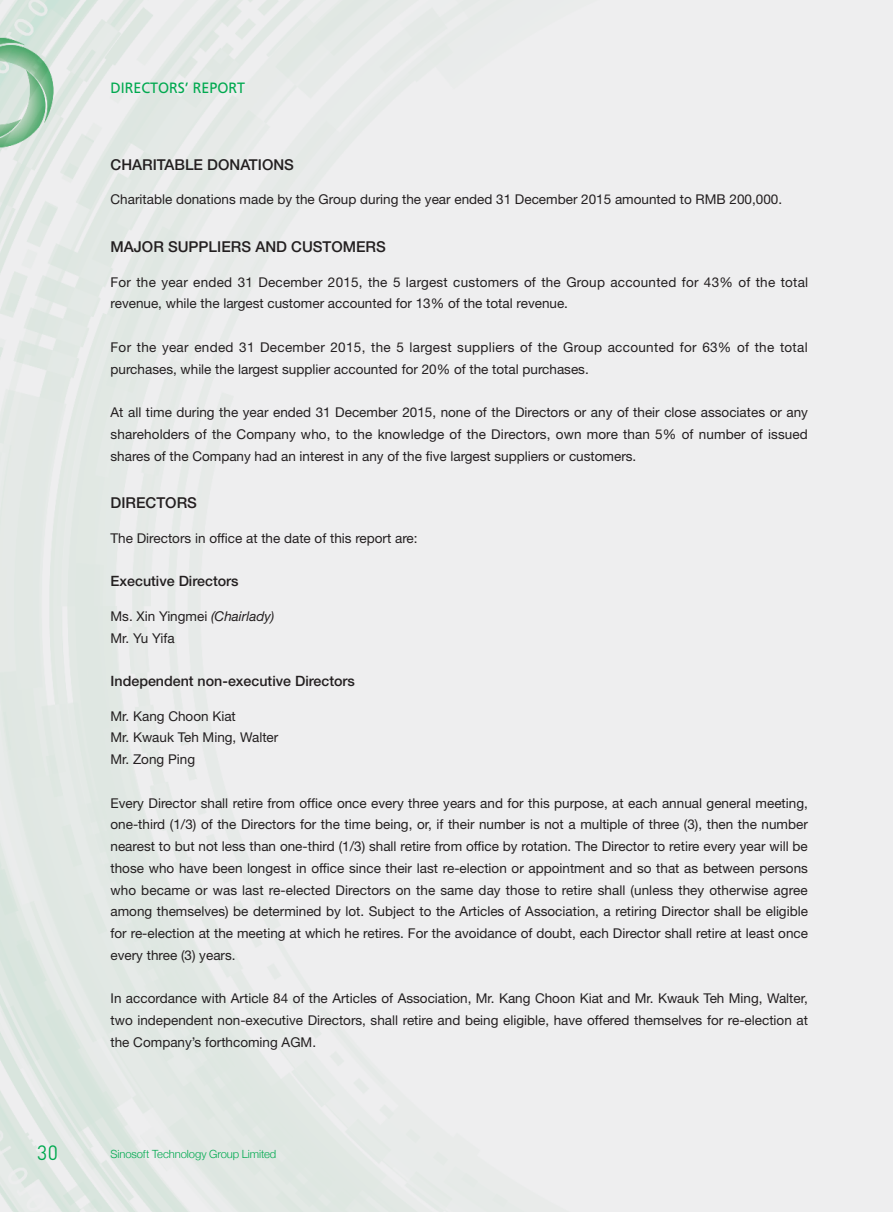
<style>
.page{position:relative;width:893px;height:1212px;background:#fff}
.page>*{position:absolute;margin:0;border:0;box-sizing:border-box;transform-origin:0 0}
.t1{font:20.4px "DIN";color:#00a94f;scale:.95 1}
.t2{font:500 15px "Helvetica Neue LT Std";color:#231f20}
.t3{font:15px "Frutiger LT Std";color:#00a94f;scale:.95 1}
.t4{font:500 14.25px "Helvetica Neue LT Std";color:#231f20}
.t5{font:13.5px/21.8px "Helvetica Neue LT Std";color:#231f20}
.t6{font:13.5px/21.8px "Helvetica Neue LT Std";letter-spacing:.025em;color:#231f20}
.t7{font:300 11.25px "Helvetica Neue";letter-spacing:-.01em;color:#00a94f}
.s1{font-style:italic}
</style>
<div class="page">
<img style="left:0;top:0;width:892px;height:1212px">
<h1 class="t1" style="left:37px;top:1140px;width:23px">30</h1>
<p class="t3" style="left:111px;top:79px;width:143px">DIRECTORS’ REPORT</p>
<p class="t2" style="left:111px;top:155px;width:185px">CHARITABLE DONATIONS</p>
<p class="t5" style="left:111px;top:188px;width:673px">Charitable donations made by the Group during the year ended 31 December 2015 amounted to RMB 200,000.</p>
<p class="t2" style="left:111px;top:238px;width:277px">MAJOR SUPPLIERS AND CUSTOMERS</p>
<p class="t5" style="left:111px;top:271px;width:699px">For the year ended 31 December 2015, the 5 largest customers of the Group accounted for 43% of the total revenue, while the largest customer accounted for 13% of the total revenue.</p>
<p class="t6" style="left:111px;top:336px;width:699px">For the year ended 31 December 2015, the 5 largest suppliers of the Group accounted for 63% of the total purchases, while the largest supplier accounted for 20% of the total purchases.</p>
<p class="t5" style="left:111px;top:401px;width:699px;text-align:justify">At all time during the year ended 31 December 2015, none of the Directors or any of their close associates or any shareholders of the Company who, to the knowledge of the Directors, own more than 5% of number of issued shares of the Company had an interest in any of the five largest suppliers or customers.</p>
<p class="t2" style="left:111px;top:494px;width:88px">DIRECTORS</p>
<p class="t5" style="left:111px;top:527px;width:309px">The Directors in office at the date of this report are:</p>
<p class="t4" style="left:111px;top:573px;width:130px">Executive Directors</p>
<p class="t5" style="left:111px;top:605px;width:165px">Ms. Xin Yingmei <span class="s1">(Chairlady)<br></span>Mr. Yu Yifa</p>
<p class="t4" style="left:111px;top:672px;width:246px">Independent non-executive Directors</p>
<p class="t5" style="left:111px;top:705px;width:169px">Mr. Kang Choon Kiat<br>Mr. Kwauk Teh Ming, Walter<br>Mr. Zong Ping</p>
<p class="t5" style="left:111px;top:792px;width:699px;text-align:justify">Every Director shall retire from office once every three years and for this purpose, at each annual general meeting, one-third (1/3) of the Directors for the time being, or, if their number is not a multiple of three (3), then the number nearest to but not less than one-third (1/3) shall retire from office by rotation. The Director to retire every year will be those who have been longest in office since their last re-election or appointment and so that as between persons who became or was last re-elected Directors on the same day those to retire shall (unless they otherwise agree among themselves) be determined by lot. Subject to the Articles of Association, a retiring Director shall be eligible for re-election at the meeting at which he retires. For the avoidance of doubt, each Director shall retire at least once every three (3) years.</p>
<p class="t5" style="left:111px;top:987px;width:699px;text-align:justify">In accordance with Article 84 of the Articles of Association, Mr. Kang Choon Kiat and Mr. Kwauk Teh Ming, Walter, two independent non-executive Directors, shall retire and being eligible, have offered themselves for re-election at the Company’s forthcoming AGM.</p>
<p class="t7" style="left:111px;top:1145px;width:167px">Sinosoft Technology Group Limited</p>
</div>
